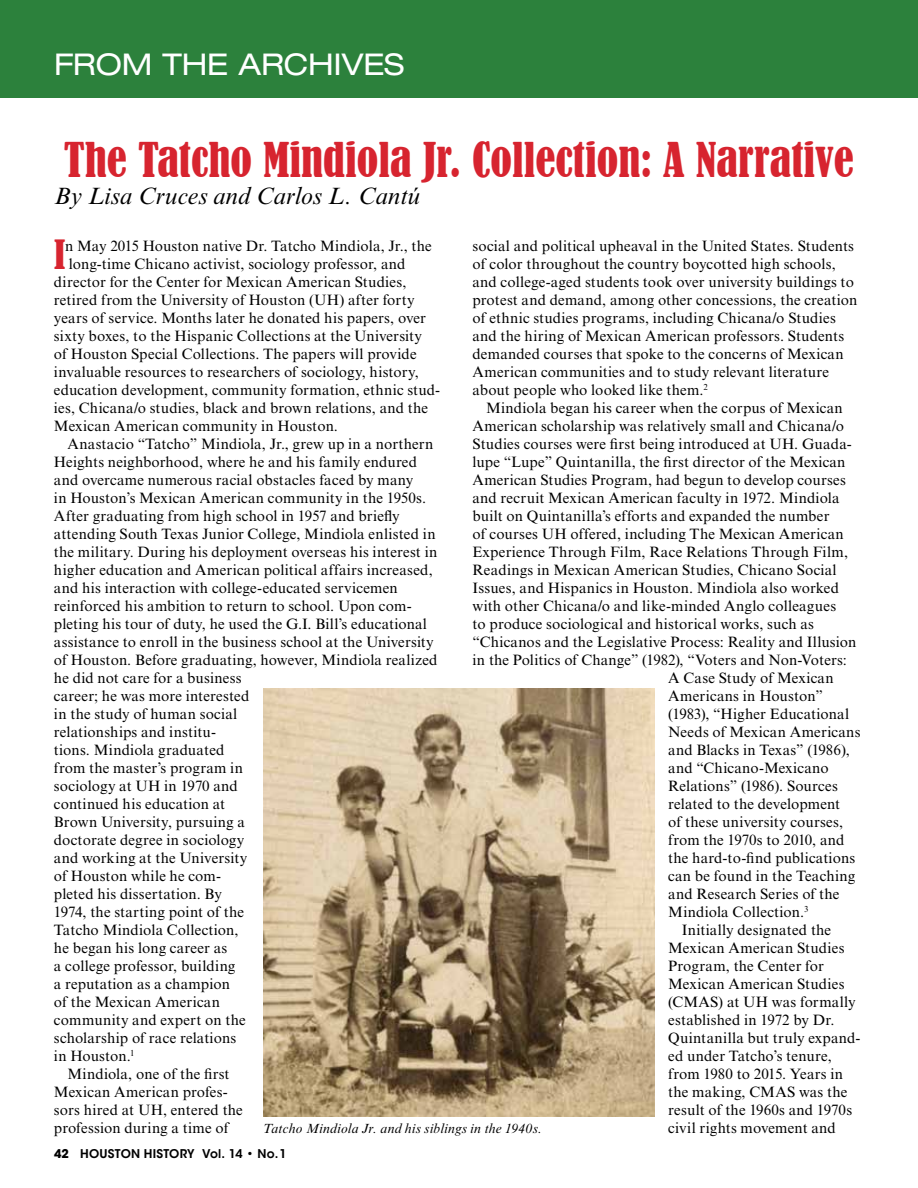
<style>
.page{position:relative;width:918px;height:1188px;background:#fff}
.page>*{position:absolute;margin:0;border:0;box-sizing:border-box;transform-origin:0 0}
.t1{font:condensed 45px "Bernard";color:#d7242f}
.t2{font:condensed 37.8px "Bernard";color:#d7242f}
.t3{font:expanded 30px "Helvetica Neue LT Std";letter-spacing:-.005em;color:#fff}
.t4{font:italic 24px "Times New Roman MT Std";letter-spacing:.005em;color:#000}
.t5{font:15px/18px "Times New Roman MT Std";letter-spacing:.01em;color:#000}
.t6{font:italic 13.5px "Times New Roman MT Std";letter-spacing:.015em;color:#000}
.t7{font:600 12px "ITC Avant Garde Std";letter-spacing:.02em;color:#000}
.s1{font-weight:700}
</style>
<div class="page">
<div style="left:0;top:0;width:918px;height:97px;background:#2c813c"></div>
<img style="left:263px;top:689px;width:392px;height:428px">
<h3 class="t3" style="left:54px;top:47px;width:352px">FROM THE ARCHIVES</h3>
<h1 class="t1" style="left:64px;top:134px;width:792px">The Tatcho Mindiola Jr. Collection: A Narrative</h1>
<h3 class="t4" style="left:54px;top:182px;width:367px">By Lisa Cruces and Carlos L. Cantú</h3>
<h2 class="t2" style="left:54px;top:232px;width:13px">I</h2>
<p class="t5" style="left:65px;top:236px;width:368px">n May 2015 Houston native Dr. Tatcho Mindiola, Jr., the</p>
<p class="t5" style="left:472px;top:236px;width:386px">social and political upheaval in the United States. Students of color throughout the country boycotted high schools, and college-aged students took over university buildings to protest and demand, among other concessions, the creation of ethnic studies programs, including Chicana/o Studies and the hiring of Mexican American professors. Students demanded courses that spoke to the concerns of Mexican American communities and to study relevant literature about people who looked like them.<sup>2</sup></p>
<p class="t5" style="left:486px;top:398px;width:358px">Mindiola began his career when the corpus of Mexican</p>
<p class="t5" style="left:473px;top:416px;width:373px">American scholarship was relatively small and Chicana/o</p>
<p class="t5" style="left:473px;top:434px;width:381px">Studies courses were first being introduced at UH. Guada-</p>
<p class="t5" style="left:473px;top:452px;width:375px">lupe “Lupe” Quintanilla, the first director of the Mexican</p>
<p class="t5" style="left:473px;top:470px;width:375px">American Studies Program, had begun to develop courses</p>
<p class="t5" style="left:473px;top:488px;width:369px">and recruit Mexican American faculty in 1972. Mindiola</p>
<p class="t5" style="left:473px;top:506px;width:359px">built on Quintanilla’s efforts and expanded the number</p>
<p class="t5" style="left:473px;top:524px;width:373px">of courses UH offered, including The Mexican American</p>
<p class="t5" style="left:473px;top:542px;width:377px">Experience Through Film, Race Relations Through Film,</p>
<p class="t5" style="left:473px;top:560px;width:366px">Readings in Mexican American Studies, Chicano Social</p>
<p class="t5" style="left:473px;top:578px;width:368px">Issues, and Hispanics in Houston. Mindiola also worked</p>
<p class="t5" style="left:473px;top:596px;width:365px">with other Chicana/o and like-minded Anglo colleagues</p>
<p class="t5" style="left:473px;top:614px;width:343px">to produce sociological and historical works, such as</p>
<p class="t5" style="left:473px;top:632px;width:386px">“Chicanos and the Legislative Process: Reality and Illusion</p>
<p class="t5" style="left:473px;top:650px;width:376px">in the Politics of Change” (1982), “Voters and Non-Voters:</p>
<p class="t5" style="left:668px;top:668px;width:167px">A Case Study of Mexican</p>
<p class="t5" style="left:668px;top:686px;width:156px">Americans in Houston”</p>
<p class="t5" style="left:668px;top:704px;width:182px">(1983), “Higher Educational</p>
<p class="t5" style="left:668px;top:722px;width:194px">Needs of Mexican Americans</p>
<p class="t5" style="left:668px;top:740px;width:183px">and Blacks in Texas” (1986),</p>
<p class="t5" style="left:668px;top:758px;width:162px">and “Chicano-Mexicano</p>
<p class="t5" style="left:668px;top:776px;width:171px">Relations” (1986). Sources</p>
<p class="t5" style="left:668px;top:794px;width:174px">related to the development</p>
<p class="t5" style="left:668px;top:812px;width:176px">of these university courses,</p>
<p class="t5" style="left:668px;top:830px;width:178px">from the 1970s to 2010, and</p>
<p class="t5" style="left:668px;top:848px;width:189px">the hard-to-find publications</p>
<p class="t5" style="left:668px;top:866px;width:189px">can be found in the Teaching</p>
<p class="t5" style="left:668px;top:884px;width:173px">and Research Series of the</p>
<p class="t5" style="left:668px;top:902px;width:142px">Mindiola Collection.<sup>3</sup></p>
<p class="t5" style="left:682px;top:920px;width:151px">Initially designated the</p>
<p class="t5" style="left:668px;top:938px;width:178px">Mexican American Studies</p>
<p class="t5" style="left:668px;top:956px;width:157px">Program, the Center for</p>
<p class="t5" style="left:668px;top:974px;width:178px">Mexican American Studies</p>
<p class="t5" style="left:668px;top:992px;width:189px">(CMAS) at UH was formally</p>
<p class="t5" style="left:668px;top:1010px;width:168px">established in 1972 by Dr.</p>
<p class="t5" style="left:668px;top:1028px;width:194px">Quintanilla but truly expand-</p>
<p class="t5" style="left:668px;top:1046px;width:165px">ed under Tatcho’s tenure,</p>
<p class="t5" style="left:668px;top:1064px;width:176px">from 1980 to 2015. Years in</p>
<p class="t5" style="left:668px;top:1082px;width:181px">the making, CMAS was the</p>
<p class="t5" style="left:668px;top:1100px;width:185px">result of the 1960s and 1970s</p>
<p class="t5" style="left:668px;top:1118px;width:169px">civil rights movement and</p>
<p class="t5" style="left:69px;top:254px;width:338px">long-time Chicano activist, sociology professor, and</p>
<p class="t5" style="left:54px;top:272px;width:354px">director for the Center for Mexican American Studies,</p>
<p class="t5" style="left:54px;top:290px;width:362px">retired from the University of Houston (UH) after forty</p>
<p class="t5" style="left:54px;top:308px;width:374px">years of service. Months later he donated his papers, over</p>
<p class="t5" style="left:54px;top:326px;width:370px">sixty boxes, to the Hispanic Collections at the University</p>
<p class="t5" style="left:54px;top:344px;width:364px">of Houston Special Collections. The papers will provide</p>
<p class="t5" style="left:54px;top:362px;width:367px">invaluable resources to researchers of sociology, history,</p>
<p class="t5" style="left:54px;top:380px;width:388px">education development, community formation, ethnic stud-</p>
<p class="t5" style="left:54px;top:398px;width:376px">ies, Chicana/o studies, black and brown relations, and the</p>
<p class="t5" style="left:54px;top:416px;width:286px">Mexican American community in Houston.</p>
<p class="t5" style="left:67px;top:434px;width:368px">Anastacio “Tatcho” Mindiola, Jr., grew up in a northern</p>
<p class="t5" style="left:54px;top:452px;width:365px">Heights neighborhood, where he and his family endured</p>
<p class="t5" style="left:54px;top:470px;width:361px">and overcame numerous racial obstacles faced by many</p>
<p class="t5" style="left:54px;top:488px;width:374px">in Houston’s Mexican American community in the 1950s.</p>
<p class="t5" style="left:54px;top:506px;width:347px">After graduating from high school in 1957 and briefly</p>
<p class="t5" style="left:54px;top:524px;width:383px">attending South Texas Junior College, Mindiola enlisted in</p>
<p class="t5" style="left:54px;top:542px;width:385px">the military. During his deployment overseas his interest in</p>
<p class="t5" style="left:54px;top:560px;width:380px">higher education and American political affairs increased,</p>
<p class="t5" style="left:54px;top:578px;width:345px">and his interaction with college-educated servicemen</p>
<p class="t5" style="left:54px;top:596px;width:359px">reinforced his ambition to return to school. Upon com-</p>
<p class="t5" style="left:54px;top:614px;width:375px">pleting his tour of duty, he used the G.I. Bill’s educational</p>
<p class="t5" style="left:54px;top:632px;width:381px">assistance to enroll in the business school at the University</p>
<p class="t5" style="left:54px;top:650px;width:385px">of Houston. Before graduating, however, Mindiola realized</p>
<p class="t5" style="left:54px;top:668px;width:189px">he did not care for a business</p>
<p class="t5" style="left:54px;top:686px;width:197px">career; he was more interested</p>
<p class="t5" style="left:54px;top:704px;width:185px">in the study of human social</p>
<p class="t5" style="left:54px;top:722px;width:164px">relationships and institu-</p>
<p class="t5" style="left:54px;top:740px;width:172px">tions. Mindiola graduated</p>
<p class="t5" style="left:54px;top:758px;width:191px">from the master’s program in</p>
<p class="t5" style="left:54px;top:776px;width:185px">sociology at UH in 1970 and</p>
<p class="t5" style="left:54px;top:794px;width:173px">continued his education at</p>
<p class="t5" style="left:54px;top:812px;width:192px">Brown University, pursuing a</p>
<p class="t5" style="left:54px;top:830px;width:192px">doctorate degree in sociology</p>
<p class="t5" style="left:54px;top:848px;width:195px">and working at the University</p>
<p class="t5" style="left:54px;top:866px;width:169px">of Houston while he com-</p>
<p class="t5" style="left:54px;top:884px;width:170px">pleted his dissertation. By</p>
<p class="t5" style="left:54px;top:902px;width:192px">1974, the starting point of the</p>
<p class="t5" style="left:54px;top:920px;width:186px">Tatcho Mindiola Collection,</p>
<p class="t5" style="left:54px;top:938px;width:175px">he began his long career as</p>
<p class="t5" style="left:54px;top:956px;width:183px">a college professor, building</p>
<p class="t5" style="left:54px;top:974px;width:178px">a reputation as a champion</p>
<p class="t5" style="left:54px;top:992px;width:167px">of the Mexican American</p>
<p class="t5" style="left:54px;top:1010px;width:193px">community and expert on the</p>
<p class="t5" style="left:54px;top:1028px;width:184px">scholarship of race relations</p>
<p class="t5" style="left:54px;top:1046px;width:82px">in Houston.<sup>1</sup></p>
<p class="t5" style="left:67px;top:1064px;width:164px">Mindiola, one of the first</p>
<p class="t5" style="left:54px;top:1082px;width:175px">Mexican American profes-</p>
<p class="t5" style="left:54px;top:1100px;width:190px">sors hired at UH, entered the</p>
<p class="t5" style="left:54px;top:1118px;width:176px">profession during a time of</p>
<p class="t6" style="left:263px;top:1121px;width:281px">Tatcho Mindiola Jr. and his siblings in the 1940s.</p>
<p class="t7" style="left:54px;top:1146px;width:234px"><span class="s1">42</span> HOUSTON HISTORY Vol. 14 • No.1</p>
</div>
